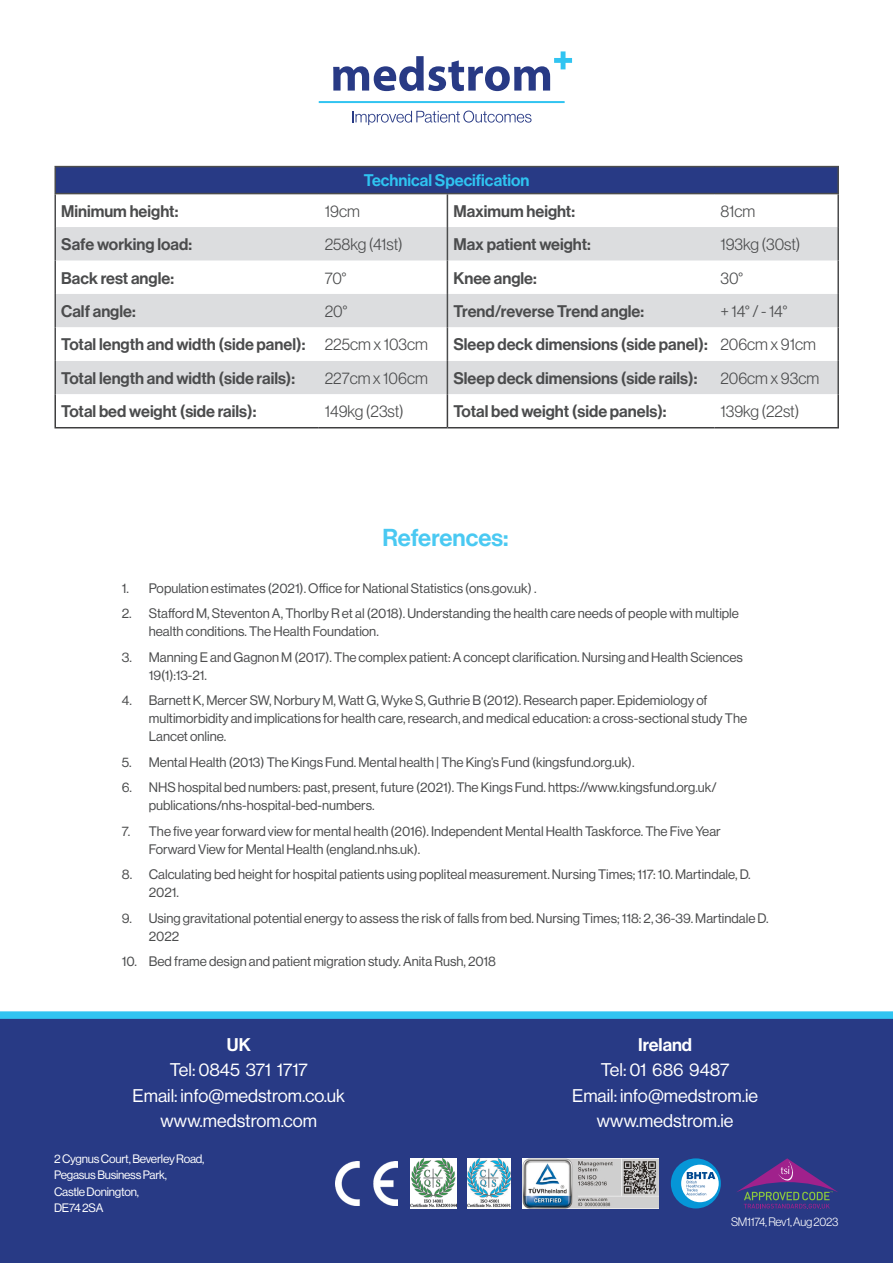
<style>
.page{position:relative;width:893px;height:1263px;background:#fff}
.page>*{position:absolute;margin:0;border:0;box-sizing:border-box;transform-origin:0 0}
.t1{font:24px "N Haas Grotesk DS Pro 65 Md";color:#4ac9f2}
.t2{font:18px "N Haas Grotesk DS Pro 55 Rg";color:#fff}
.t3{font:18px "N Haas Grotesk DS Pro 65 Md";color:#fff}
.t4{font:16.5px "N Haas Grotesk DS Pro 65 Md";color:#4b4c4d}
.t5{font:16.5px "N Haas Grotesk DS Pro 45 Lt";color:#4b4c4d}
.t6{font:16.5px "N Haas Grotesk DS Pro 65 Md";color:#2fc4f1}
.t7{font:13.5px/18px "N Haas Grotesk DS Pro 55 Rg";color:#4b4c4d}
.t8{font:12px "N Haas Grotesk DS Pro 55 Rg";letter-spacing:-.02em;color:#fff}
.t9{font:12px "N Haas Grotesk DS Pro 45 Lt";letter-spacing:-.025em;color:#fff}
</style>
<div class="page">
<svg style="left:352px;top:111px;width:179px;height:14px"></svg>
<svg style="left:333px;top:51px;width:239px;height:40px"></svg>
<hr style="left:319px;top:101px;width:245px;height:2px;background:#31c4f1">
<div style="left:0;top:1019px;width:893px;height:244px;background:#283a85"></div>
<div style="left:0;top:1011px;width:893px;height:8px;background:#31c4f1"></div>
<div style="left:55px;top:167px;width:783px;height:27px;background:#283a85"></div>
<svg style="left:56px;top:227px;width:781px;height:100px;fill:#dcdddf"></svg>
<svg style="left:56px;top:327px;width:781px;height:100px"></svg>
<hr style="left:54px;top:166px;width:265px;height:1px;background:#4b4c4d">
<hr style="left:54px;top:167px;width:2px;height:26px;background:#4b4c4d">
<hr style="left:319px;top:166px;width:128px;height:1px;background:#4b4c4d">
<hr style="left:447px;top:166px;width:267px;height:1px;background:#4b4c4d">
<hr style="left:714px;top:166px;width:125px;height:1px;background:#4b4c4d">
<hr style="left:837px;top:167px;width:2px;height:26px;background:#4b4c4d">
<hr style="left:54px;top:193px;width:265px;height:1px;background:#4b4c4d">
<hr style="left:54px;top:194px;width:2px;height:33px;background:#4b4c4d">
<hr style="left:319px;top:193px;width:128px;height:1px;background:#4b4c4d">
<hr style="left:54px;top:227px;width:2px;height:33px;background:#4b4c4d">
<hr style="left:54px;top:260px;width:2px;height:34px;background:#4b4c4d">
<hr style="left:54px;top:294px;width:2px;height:33px;background:#4b4c4d">
<hr style="left:54px;top:327px;width:2px;height:34px;background:#4b4c4d">
<hr style="left:54px;top:361px;width:2px;height:33px;background:#4b4c4d">
<hr style="left:447px;top:193px;width:267px;height:1px;background:#4b4c4d">
<hr style="left:447px;top:194px;width:1px;height:33px;background:#4b4c4d">
<hr style="left:714px;top:193px;width:125px;height:1px;background:#4b4c4d">
<hr style="left:837px;top:194px;width:2px;height:33px;background:#4b4c4d">
<hr style="left:447px;top:227px;width:1px;height:33px;background:#4b4c4d">
<hr style="left:837px;top:227px;width:2px;height:33px;background:#4b4c4d">
<hr style="left:447px;top:260px;width:1px;height:34px;background:#4b4c4d">
<hr style="left:837px;top:260px;width:2px;height:34px;background:#4b4c4d">
<hr style="left:447px;top:294px;width:1px;height:33px;background:#4b4c4d">
<hr style="left:837px;top:294px;width:2px;height:33px;background:#4b4c4d">
<hr style="left:447px;top:327px;width:1px;height:34px;background:#4b4c4d">
<hr style="left:837px;top:327px;width:2px;height:34px;background:#4b4c4d">
<hr style="left:447px;top:361px;width:1px;height:33px;background:#4b4c4d">
<hr style="left:837px;top:361px;width:2px;height:33px;background:#4b4c4d">
<hr style="left:54px;top:394px;width:2px;height:33px;background:#3e3e3f">
<hr style="left:837px;top:394px;width:2px;height:33px;background:#3e3e3f">
<hr style="left:54px;top:427px;width:265px;height:1px;background:#3e3e3f">
<hr style="left:447px;top:427px;width:267px;height:1px;background:#3e3e3f">
<hr style="left:714px;top:427px;width:125px;height:1px;background:#3e3e3f">
<hr style="left:447px;top:394px;width:1px;height:33px;background:#3e3e3f">
<hr style="left:319px;top:427px;width:128px;height:1px;background:#3e3e3f">
<svg style="left:737px;top:1158px;width:101px;height:51px"></svg>
<svg style="left:671px;top:1158px;width:50px;height:50px"></svg>
<img style="left:335px;top:1161px;width:63px;height:44px">
<img style="left:410px;top:1158px;width:46px;height:51px">
<img style="left:468px;top:1158px;width:43px;height:51px">
<img style="left:523px;top:1158px;width:136px;height:51px">
<p class="t6" style="left:364px;top:171px;width:167px">Technical Specification</p>
<p class="t4" style="left:61px;top:201px;width:119px">Minimum height:</p>
<p class="t5" style="left:325px;top:202px;width:37px">19cm</p>
<p class="t4" style="left:453px;top:201px;width:123px">Maximum height:</p>
<p class="t5" style="left:720px;top:202px;width:36px">81cm</p>
<p class="t4" style="left:61px;top:235px;width:132px">Safe working load:</p>
<p class="t5" style="left:325px;top:235px;width:80px">258kg (41st)</p>
<p class="t4" style="left:453px;top:235px;width:139px">Max patient weight:</p>
<p class="t5" style="left:720px;top:235px;width:82px">193kg (30st)</p>
<p class="t4" style="left:61px;top:268px;width:114px">Back rest angle:</p>
<p class="t5" style="left:325px;top:268px;width:23px">70°</p>
<p class="t4" style="left:453px;top:268px;width:85px">Knee angle:</p>
<p class="t5" style="left:720px;top:268px;width:24px">30°</p>
<p class="t4" style="left:61px;top:302px;width:76px">Calf angle:</p>
<p class="t5" style="left:325px;top:302px;width:24px">20°</p>
<p class="t4" style="left:453px;top:302px;width:192px">Trend/reverse Trend angle:</p>
<p class="t5" style="left:720px;top:302px;width:69px">+ 14° / - 14°</p>
<p class="t4" style="left:61px;top:335px;width:246px">Total length and width (side panel):</p>
<p class="t5" style="left:325px;top:335px;width:105px">225cm x 103cm</p>
<p class="t4" style="left:453px;top:335px;width:256px">Sleep deck dimensions (side panel):</p>
<p class="t5" style="left:720px;top:335px;width:97px">206cm x 91cm</p>
<p class="t4" style="left:61px;top:369px;width:236px">Total length and width (side rails):</p>
<p class="t5" style="left:325px;top:369px;width:105px">227cm x 106cm</p>
<p class="t4" style="left:453px;top:369px;width:246px">Sleep deck dimensions (side rails):</p>
<p class="t5" style="left:720px;top:369px;width:100px">206cm x 93cm</p>
<p class="t4" style="left:61px;top:402px;width:197px">Total bed weight (side rails):</p>
<p class="t5" style="left:325px;top:402px;width:81px">149kg (23st)</p>
<p class="t4" style="left:453px;top:402px;width:215px">Total bed weight (side panels):</p>
<p class="t5" style="left:720px;top:402px;width:81px">139kg (22st)</p>
<p class="t1" style="left:382px;top:523px;width:127px">References:</p>
<p class="t7" style="left:122px;top:579px;width:416px">1. Population estimates (2021). Office for National Statistics (ons.gov.uk) .</p>
<p class="t7" style="left:149px;top:604px;width:592px;text-indent:-27px">2. Stafford M, Steventon A, Thorlby R et al (2018). Understanding the health care needs of people with multiple health conditions. The Health Foundation.</p>
<p class="t7" style="left:149px;top:648px;width:596px;text-indent:-27px">3. Manning E and Gagnon M (2017). The complex patient: A concept clarification. Nursing and Health Sciences<br>19(1):13-21.</p>
<p class="t7" style="left:149px;top:691px;width:600px;text-indent:-27px">4. Barnett K, Mercer SW, Norbury M, Watt G, Wyke S, Guthrie B (2012). Research paper. Epidemiology of multimorbidity and implications for health care, research, and medical education: a cross-sectional study The<br>Lancet online.</p>
<p class="t7" style="left:122px;top:753px;width:514px">5. Mental Health (2013) The Kings Fund. Mental health | The King’s Fund (kingsfund.org.uk).</p>
<p class="t7" style="left:149px;top:778px;width:569px;text-indent:-27px">6. NHS hospital bed numbers: past, present, future (2021). The Kings Fund. https://www.kingsfund.org.uk/ publications/nhs-hospital-bed-numbers.</p>
<p class="t7" style="left:149px;top:822px;width:573px;text-indent:-27px">7. The five year forward view for mental health (2016). Independent Mental Health Taskforce. The Five Year<br>Forward View for Mental Health (england.nhs.uk).</p>
<p class="t7" style="left:149px;top:865px;width:603px;text-indent:-27px">8. Calculating bed height for hospital patients using popliteal measurement. Nursing Times; 117: 10. Martindale, D.<br>2021.</p>
<p class="t7" style="left:149px;top:909px;width:621px;text-indent:-27px">9. Using gravitational potential energy to assess the risk of falls from bed. Nursing Times; 118: 2, 36-39. Martindale D.<br>2022</p>
<p class="t7" style="left:122px;top:952px;width:376px">10. Bed frame design and patient migration study. Anita Rush, 2018</p>
<p class="t3" style="left:227px;top:1034px;width:25px">UK</p>
<p class="t2" style="left:170px;top:1060px;width:139px">Tel: 0845 371 1717</p>
<p class="t2" style="left:133px;top:1085px;width:214px">Email: info@medstrom.co.uk</p>
<p class="t2" style="left:160px;top:1110px;width:158px">www.medstrom.com</p>
<p class="t8" style="left:54px;top:1152px;width:152px">2 Cygnus Court, Beverley Road,</p>
<p class="t8" style="left:54px;top:1168px;width:115px">Pegasus Business Park,</p>
<p class="t8" style="left:54px;top:1185px;width:86px">Castle Donington,</p>
<p class="t8" style="left:54px;top:1201px;width:51px">DE74 2SA</p>
<p class="t3" style="left:638px;top:1034px;width:56px">Ireland</p>
<p class="t2" style="left:601px;top:1060px;width:130px">Tel: 01 686 9487</p>
<p class="t2" style="left:572px;top:1085px;width:187px">Email: info@medstrom.ie</p>
<p class="t2" style="left:597px;top:1110px;width:138px">www.medstrom.ie</p>
<p class="t9" style="left:731px;top:1215px;width:109px">SM1174, Rev1, Aug 2023</p>
</div>
